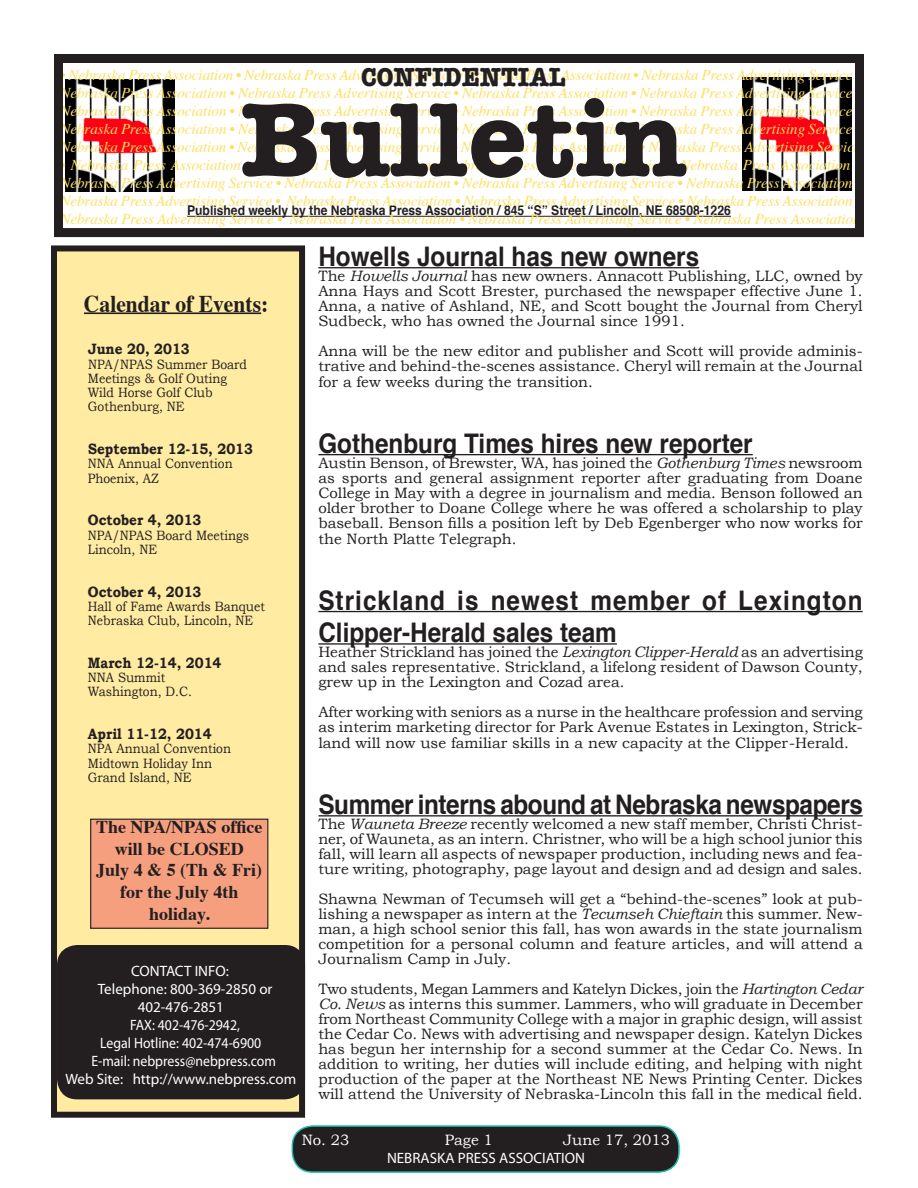
<style>
.page{position:relative;width:918px;height:1188px;background:#fff}
.page>*{position:absolute;margin:0;border:0;box-sizing:border-box;transform-origin:0 0}
.t1{font:700 108px "American Typewriter";color:#231f20}
.Bulletin_Header{font:700 27px "Helvetica";color:#231f20;scale:.9 1}
.Bulletin_Header-2{font:700 27px/32.4px "Helvetica";letter-spacing:.04em;color:#231f20;scale:.9 1}
.t2{font:700 27px "American Typewriter";color:#231f20;scale:.9 1}
.t3{font:700 24px "Times";color:#231f20;scale:.9 1}
.t4{font:700 18px/21.6px "Times";color:#231f20;text-align:center}
.Bulletin_Body{font:15px/15px "Bookman Old Style";color:#231f20;text-align:justify}
.t5{font:italic 15px/18px "Times";color:#ffdf62;text-align:justify}
.t6{font:15px "Myriad Pro";color:#fff}
.t7{font:700 15px "Bookman Old Style";color:#231f20;scale:.9 1}
.t8{font:15px "Myriad Pro";color:#fff;scale:.92 1}
.Bulletin_Body-2{font:15px "Bookman Old Style";color:#fff}
.t9{font:13.5px "Bookman Old Style";color:#231f20;scale:.9 1}
.Bulletin_Header-3{font:700 13.5px "Helvetica";color:#231f20;scale:.9 1}
.s1{font-style:italic}
</style>
<div class="page">
<img style="left:66px;top:80px;width:109px;height:112px">
<hr style="left:187px;top:216px;width:544px;height:1px;background:#231f20">
<img style="left:742px;top:78px;width:109px;height:112px">
<div style="left:292px;top:1126px;width:387px;height:46px;background:#231f20;border-radius:20px"></div>
<div style="left:292px;top:1125px;width:388px;height:48px;border:2px solid #1fbba3;border-radius:20px"></div>
<div style="left:54px;top:54px;width:810px;height:183px;border:9px solid #231f20"></div>
<svg style="left:51px;top:245px;width:255px;height:873px;background:#edda98"></svg>
<div style="left:57px;top:945px;width:248px;height:154px;background:#231f20;border-radius:20px"></div>
<hr style="left:318px;top:267px;width:381px;height:1px;background:#231f20">
<hr style="left:318px;top:454px;width:435px;height:1px;background:#231f20">
<hr style="left:318px;top:611px;width:545px;height:1px;background:#231f20">
<hr style="left:318px;top:643px;width:299px;height:2px;background:#231f20">
<hr style="left:318px;top:815px;width:545px;height:2px;background:#231f20">
<div style="left:91px;top:819px;width:177px;height:109px;background:#f69f7f"></div>
<div style="left:90px;top:819px;width:178px;height:110px;border:1px solid #231f20"></div>
<p class="t2" style="left:361px;top:54px;width:229px">CONFIDENTIAL</p>
<p class="t1" style="left:240px;top:47px;width:448px">Bulletin</p>
<p class="t5" style="left:60px;top:65px;width:802px">• Nebraska Press Association • Nebraska Press Advertising Service • Nebraska Press Association • Nebraska Press Advertising Service • Nebraska Press Association • Nebraska Press Advertising Service • Nebraska Press Association • Nebraska Press Advertising Service • Nebraska Press Association • Nebraska Press Advertising Service • Nebraska Press Association • Nebraska Press Advertising Service • Nebraska Press Association • Nebraska Press Advertising Service • Nebraska Press Association • Nebraska Press Advertising Service • Nebraska Press Association • Nebraska Press Advertising Service • Nebraska a Press Association • Nebraska Press Advertising Service</p>
<p class="t5" style="left:60px;top:155px;width:802px">• Nebraska Press Association • Nebraska Press Association • Nebraska Press Advertising Service • Nebraska Press Association • Nebraska Press Advertising Service • Nebraska Press Association • Nebraska Press Advertising Service • Nebraska Press Association • Nebraska Press Advertising Service • Nebraska Press Association • Nebraska Press Advertising Service • Nebraska Press Association • Nebraska Press Advertising Service • Nebraska Press Association • Nebraska Press Advertising Service • Nebraska Press Association</p>
<p class="Bulletin_Header-3" style="left:187px;top:200px;width:606px">Published weekly by the Nebraska Press Association / 845 “S” Street / Lincoln, NE 68508-1226</p>
<p class="t3" style="left:84px;top:281px;width:206px">Calendar of Events:</p>
<p class="t7" style="left:88px;top:340px;width:115px">June 20, 2013</p>
<p class="t9" style="left:88px;top:356px;width:178px">NPA/NPAS Summer Board</p>
<p class="t9" style="left:88px;top:371px;width:156px">Meetings &amp; Golf Outing</p>
<p class="t9" style="left:88px;top:385px;width:140px">Wild Horse Golf Club</p>
<p class="t9" style="left:88px;top:399px;width:109px">Gothenburg, NE</p>
<p class="t7" style="left:88px;top:440px;width:185px">September 12-15, 2013</p>
<p class="t9" style="left:88px;top:456px;width:162px">NNA Annual Convention</p>
<p class="t9" style="left:88px;top:470px;width:80px">Phoenix, AZ</p>
<p class="t7" style="left:88px;top:511px;width:128px">October 4, 2013</p>
<p class="t9" style="left:88px;top:527px;width:181px">NPA/NPAS Board Meetings</p>
<p class="t9" style="left:88px;top:542px;width:78px">Lincoln, NE</p>
<p class="t7" style="left:88px;top:583px;width:128px">October 4, 2013</p>
<p class="t9" style="left:88px;top:599px;width:198px">Hall of Fame Awards Banquet</p>
<p class="t9" style="left:88px;top:613px;width:185px">Nebraska Club, Lincoln, NE</p>
<p class="t7" style="left:88px;top:654px;width:150px">March 12-14, 2014</p>
<p class="t9" style="left:88px;top:670px;width:88px">NNA Summit</p>
<p class="t9" style="left:88px;top:684px;width:117px">Washington, D.C.</p>
<p class="t7" style="left:88px;top:725px;width:139px">April 11-12, 2014</p>
<p class="t9" style="left:88px;top:741px;width:161px">NPA Annual Convention</p>
<p class="t9" style="left:88px;top:755px;width:139px">Midtown Holiday Inn</p>
<p class="t9" style="left:88px;top:770px;width:117px">Grand Island, NE</p>
<p class="t4" style="left:96px;top:814px;width:168px">The NPA/NPAS office will be CLOSED</p>
<p class="t4" style="left:96px;top:858px;width:167px">July 4 &amp; 5 (Th &amp; Fri)</p>
<p class="t4" style="left:120px;top:879px;width:120px">for the July 4th holiday.</p>
<p class="t6" style="left:131px;top:961px;width:99px">CONTACT INFO:</p>
<p class="t6" style="left:98px;top:979px;width:176px">Telephone: 800-369-2850 or</p>
<p class="t6" style="left:138px;top:997px;width:88px">402-476-2851</p>
<p class="t8" style="left:130px;top:1015px;width:121px">FAX: 402-476-2942,</p>
<p class="t8" style="left:100px;top:1033px;width:177px">Legal Hotline: 402-474-6900</p>
<p class="t8" style="left:91px;top:1051px;width:202px">E-mail: nebpress@nebpress.com</p>
<p class="t6" style="left:65px;top:1069px;width:232px">Web Site: http://www.nebpress.com</p>
<p class="Bulletin_Header" style="left:318px;top:234px;width:425px">Howells Journal has new owners</p>
<p class="Bulletin_Body" style="left:318px;top:268px;width:546px">The <span class="s1">Howells Journal</span> has new owners. Annacott Publishing, LLC, owned by Anna Hays and Scott Brester, purchased the newspaper effective June 1.<br>Anna, a native of Ashland, NE, and Scott bought the Journal from Cheryl Sudbeck, who has owned the Journal since 1991.</p>
<p class="Bulletin_Body" style="left:318px;top:343px;width:546px">Anna will be the new editor and publisher and Scott will provide adminis&shy;trative and behind-the-scenes assistance. Cheryl will remain at the Journal</p>
<p class="Bulletin_Body" style="left:318px;top:375px;width:276px">for a few weeks during the transition.</p>
<p class="Bulletin_Header" style="left:318px;top:421px;width:484px">Gothenburg Times hires new reporter</p>
<p class="Bulletin_Body" style="left:318px;top:455px;width:546px">Austin Benson, of Brewster, WA, has joined the <span class="s1">Gothenburg Times</span> newsroom as sports and general assignment reporter after graduating from Doane College in May with a degree in journalism and media. Benson followed an older brother to Doane College where he was offered a scholarship to play baseball. Benson fills a position left by Deb Egenberger who now works for</p>
<p class="Bulletin_Body" style="left:318px;top:531px;width:200px">the North Platte Telegraph.</p>
<p class="Bulletin_Header-2" style="left:318px;top:584px;width:606px">Strickland is newest member of Lexington<br>Clipper-Herald sales team</p>
<p class="Bulletin_Body" style="left:318px;top:644px;width:546px">Heather Strickland has joined the <span class="s1">Lexington Clipper-Herald</span> as an advertising and sales representative. Strickland, a lifelong resident of Dawson County, grew up in the Lexington and Cozad area.</p>
<p class="Bulletin_Body" style="left:318px;top:704px;width:546px">After working with seniors as a nurse in the healthcare profession and serving as interim marketing director for Park Avenue Estates in Lexington, Strick-</p>
<p class="Bulletin_Body" style="left:318px;top:736px;width:532px">land will now use familiar skills in a new capacity at the Clipper-Herald.</p>
<p class="Bulletin_Header" style="left:318px;top:783px;width:606px">Summer interns abound at Nebraska newspapers</p>
<p class="Bulletin_Body" style="left:318px;top:816px;width:546px">The <span class="s1">Wauneta Breeze</span> recently welcomed a new staff member, Christi Christ&shy;ner, of Wauneta, as an intern. Christner, who will be a high school junior this fall, will learn all aspects of newspaper production, including news and fea&shy;ture writing, photography, page layout and design and ad design and sales.</p>
<p class="Bulletin_Body" style="left:318px;top:891px;width:546px">Shawna Newman of Tecumseh will get a “behind-the-scenes” look at pub&shy;lishing a newspaper as intern at the <span class="s1">Tecumseh Chieftain</span> this summer. New&shy;man, a high school senior this fall, has won awards in the state journalism competition for a personal column and feature articles, and will attend a Journalism Camp in July.</p>
<p class="Bulletin_Body" style="left:318px;top:981px;width:546px">Two students, Megan Lammers and Katelyn Dickes, join the <span class="s1">Hartington Cedar Co. News</span> as interns this summer. Lammers, who will graduate in December from Northeast Community College with a major in graphic design, will assist the Cedar Co. News with advertising and newspaper design. Katelyn Dickes has begun her internship for a second summer at the Cedar Co. News. In addition to writing, her duties will include editing, and helping with night production of the paper at the Northeast NE News Printing Center. Dickes will attend the University of Nebraska-Lincoln this fall in the medical field.</p>
<p class="Bulletin_Body-2" style="left:302px;top:1131px;width:49px">No. 23</p>
<p class="Bulletin_Body-2" style="left:445px;top:1131px;width:49px">Page 1</p>
<p class="Bulletin_Body-2" style="left:563px;top:1131px;width:108px">June 17, 2013</p>
<p class="t6" style="left:387px;top:1149px;width:199px">NEBRASKA PRESS ASSOCIATION</p>
</div>
